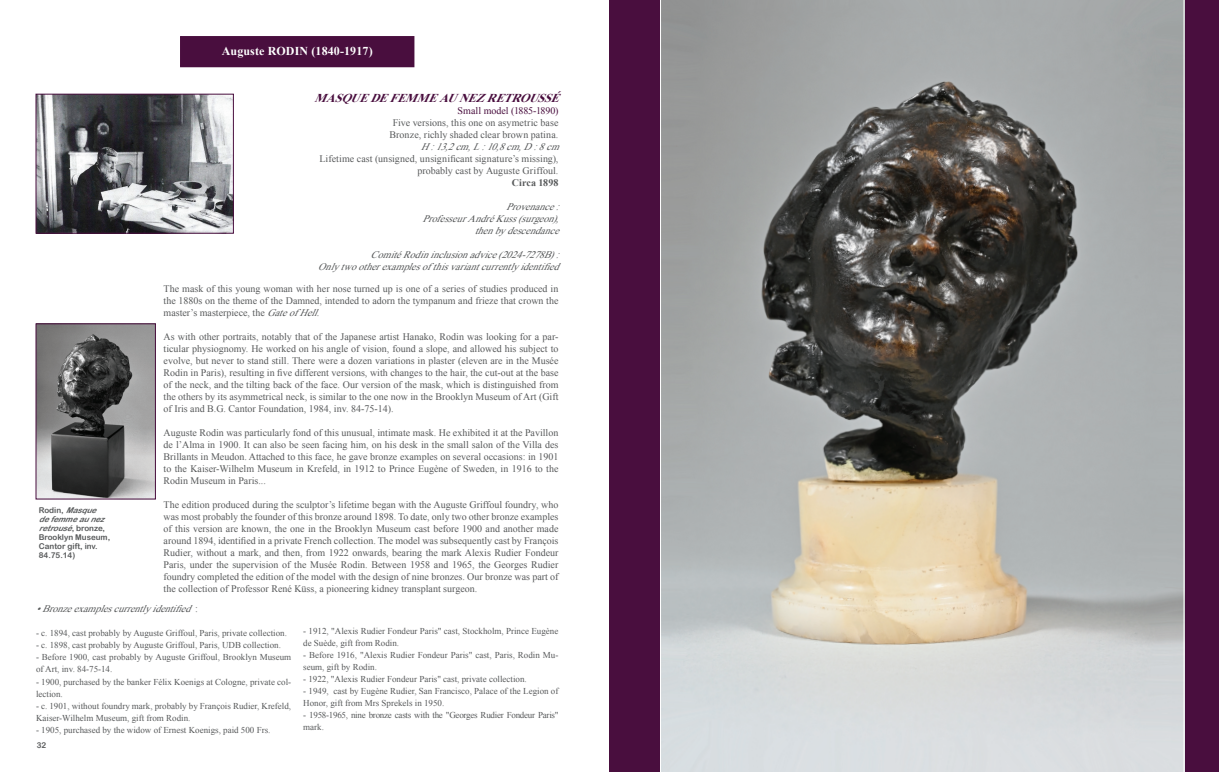
<style>
.page{position:relative;width:1219px;height:772px;background:#fff}
.page>*{position:absolute;margin:0;border:0;box-sizing:border-box;transform-origin:0 0}
.t1{font:italic 700 12px "Times New Roman";color:#490e3e}
.t2{font:700 12px "Times New Roman";letter-spacing:.01em;color:#fff}
.t3{font:10px/12px "Times New Roman";color:#57595a;text-align:justify}
.t4{font:italic 10px/12px "Times New Roman";color:#57595a;text-align:right}
.t5{font:10px "Times New Roman";letter-spacing:-.005em;color:#490e3e}
.t6{font:700 10px "Times New Roman";letter-spacing:.005em;color:#57595a}
.t7{font:9px/12px "Times New Roman";color:#57595a}
.t8{font:9px/12px "Times New Roman";letter-spacing:-.03em;color:#57595a}
.t9{font:8px/9px "Arial Rounded MT Bold";color:#57595a}
.s1{font-style:italic}
.s2{font-style:normal}
</style>
<div class="page">
<div style="left:609px;top:0;width:610px;height:771px;background:#490e3e"></div>
<svg style="left:660px;top:0;width:524px;height:771px;background:#a0a19d"></svg>
<div style="left:181px;top:37px;width:233px;height:29px;background:#490e3e"></div>
<div style="left:180px;top:36px;width:234px;height:31px;border:2px solid #490e3e"></div>
<img style="left:38px;top:96px;width:194px;height:135px">
<div style="left:36px;top:94px;width:198px;height:139px;border:1px solid #490e3e"></div>
<img style="left:38px;top:325px;width:116px;height:172px">
<div style="left:36px;top:323px;width:120px;height:176px;border:1px solid #490e3e"></div>
<p class="t9" style="left:39px;top:505px;width:73px">R o d i n , <span class="s1">Masque defemmeaunez retrousé</span>, b r o n z e ,<br>Brooklyn Museum,<br>Cantor gift, inv.<br>84.75.14)</p>
<p class="t2" style="left:222px;top:43px;width:152px">Auguste RODIN (1840-1917)</p>
<p class="t1" style="left:314px;top:89px;width:253px">MASQUEDEFEMMEAUNEZRETROUSSÉ</p>
<p class="t5" style="left:458px;top:104px;width:102px">Small model (1885-1890)</p>
<p class="t3" style="left:390px;top:116px;width:170px;text-align:center">Five versions, this one on asymetric base<br>Bronze, richly shaded clear brown patina.</p>
<p class="t4" style="left:421px;top:140px;width:145px">H:13,2cm,L:10,8cm,D:8cm</p>
<p class="t3" style="left:320px;top:152px;width:240px;text-align:right">Lifetime cast (unsigned, unsignificant signature’s missing), probably cast by Auguste Griffoul.</p>
<p class="t6" style="left:512px;top:175px;width:48px">Circa 1898</p>
<p class="t4" style="left:422px;top:200px;width:144px">Provenance:<br>ProfesseurAndréKuss(surgeon), thenbydescendance</p>
<p class="t4" style="left:318px;top:248px;width:248px">ComitéRodininclusionadvice(2024-7278B):<br>Onlytwootherexamplesofthisvariantcurrentlyidentified</p>
<p class="t3" style="left:164px;top:282px;width:396px">The mask of this young woman with her nose turned up is one of a series of studies produced in the 1880s on the theme of the Damned, intended to adorn the tympanum and frieze that crown the master’s masterpiece, the <span class="s1">GateofHell</span>.</p>
<p class="t3" style="left:164px;top:330px;width:396px">As with other portraits, notably that of the Japanese artist Hanako, Rodin was looking for a par&shy;ticular physiognomy. He worked on his angle of vision, found a slope, and allowed his subject to evolve, but never to stand still. There were a dozen variations in plaster (eleven are in the Musée Rodin in Paris), resulting in five different versions, with changes to the hair, the cut-out at the base of the neck, and the tilting back of the face. Our version of the mask, which is distinguished from the others by its asymmetrical neck, is similar to the one now in the Brooklyn Museum of Art (Gift of Iris and B.G. Cantor Foundation, 1984, inv. 84-75-14).</p>
<p class="t3" style="left:164px;top:426px;width:396px">Auguste Rodin was particularly fond of this unusual, intimate mask. He exhibited it at the Pavillon de l’Alma in 1900. It can also be seen facing him, on his desk in the small salon of the Villa des Brillants in Meudon. Attached to this face, he gave bronze examples on several occasions: in 1901 to the Kaiser-Wilhelm Museum in Krefeld, in 1912 to Prince Eugène of Sweden, in 1916 to the Rodin Museum in Paris...</p>
<p class="t3" style="left:164px;top:498px;width:396px">The edition produced during the sculptor’s lifetime began with the Auguste Griffoul foundry, who was most probably the founder of this bronze around 1898. To date, only two other bronze examples of this version are known, the one in the Brooklyn Museum cast before 1900 and another made around 1894, identified in a private French collection. The model was subsequently cast by François Rudier, without a mark, and then, from 1922 onwards, bearing the mark Alexis Rudier Fondeur Paris, under the supervision of the Musée Rodin. Between 1958 and 1965, the Georges Rudier foundry completed the edition of the model with the design of nine bronzes. Our bronze was part of the collection of Professor René Küss, a pioneering kidney transplant surgeon.</p>
<p class="t4" style="left:36px;top:602px;width:163px">•Bronzeexamplescurrentlyidentified<span class="s2">:</span></p>
<p class="t7" style="left:36px;top:627px;width:253px">- c. 1894, cast probably by Auguste Griffoul, Paris, private collection.</p>
<p class="t7" style="left:36px;top:639px;width:247px">- c. 1898, cast probably by Auguste Griffoul, Paris, UDB collection.</p>
<p class="t7" style="left:36px;top:651px;width:257px">- Before 1900, cast probably by Auguste Griffoul, Brooklyn Museum of Art, inv. 84-75-14.</p>
<p class="t7" style="left:36px;top:674px;width:257px">- 1900, purchased by the banker Félix Koenigs at Cologne, private col&shy;lection.</p>
<p class="t7" style="left:36px;top:698px;width:257px">- c. 1901, without foundry mark, probably by François Rudier, Krefeld,<br>Kaiser-Wilhelm Museum, gift from Rodin.</p>
<p class="t7" style="left:36px;top:722px;width:236px">- 1905, purchased by the widow of Ernest Koenigs, paid 500 Frs.</p>
<p class="t9" style="left:37px;top:739px;width:11px">32</p>
<p class="t7" style="left:303px;top:624px;width:257px">- 1912, "Alexis Rudier Fondeur Paris" cast, Stockholm, Prince Eugène de Suède, gift from Rodin.</p>
<p class="t7" style="left:303px;top:648px;width:257px">- Before 1916, "Alexis Rudier Fondeur Paris" cast, Paris, Rodin Mu&shy;seum, gift by Rodin.</p>
<p class="t7" style="left:303px;top:672px;width:225px">- 1922, "Alexis Rudier Fondeur Paris" cast, private collection.</p>
<p class="t7" style="left:303px;top:684px;width:257px">- 1949, cast by Eugène Rudier, San Francisco, Palace of the Legion of<br>Honor, gift from Mrs Sprekels in 1950.</p>
<p class="t8" style="left:303px;top:708px;width:257px">- 1958-1965, nine bronze casts with the "Georges Rudier Fondeur Paris" mark.</p>
</div>
